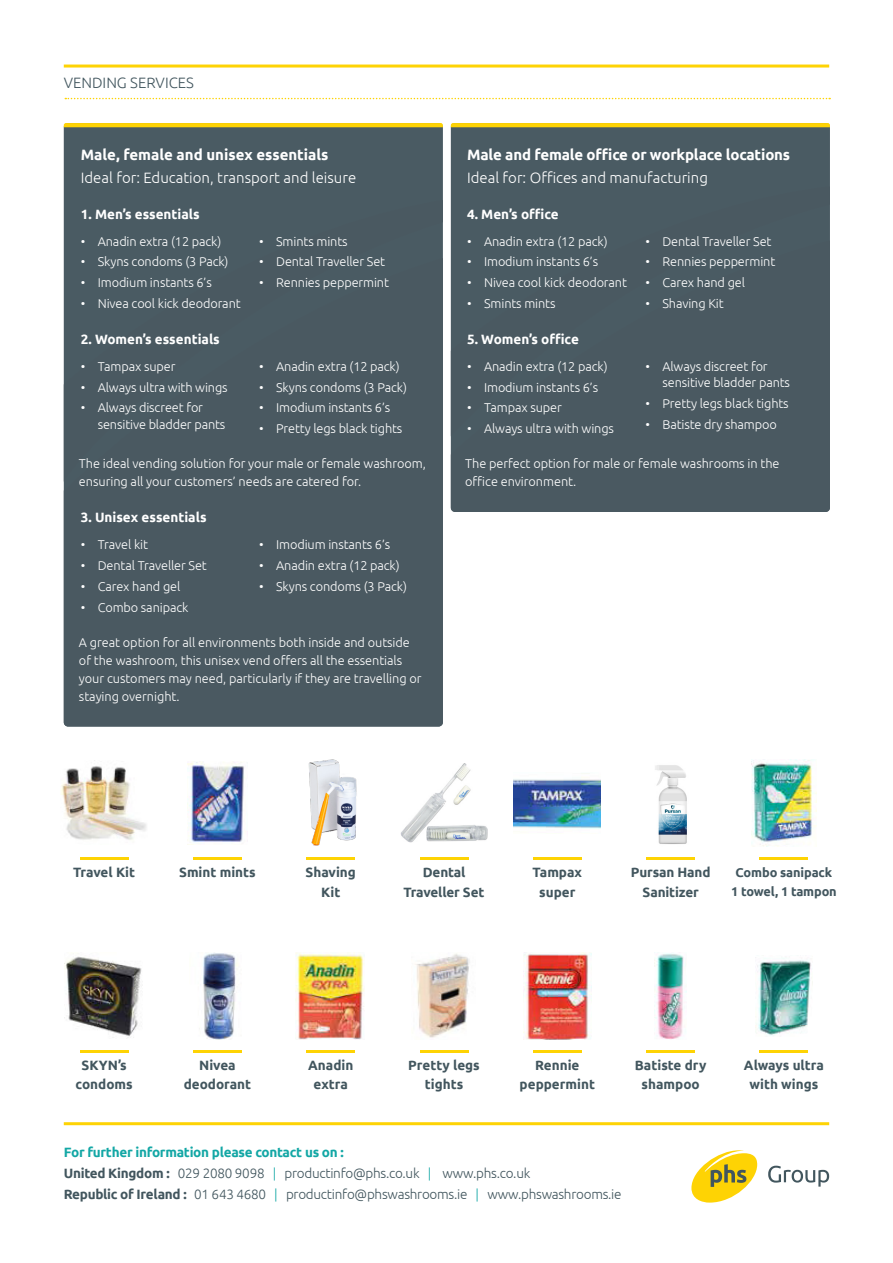
<style>
.page{position:relative;width:893px;height:1263px;background:#fff}
.page>*{position:absolute;margin:0;border:0;box-sizing:border-box;transform-origin:0 0}
.Main_Copy{font:700 15px/22.5px "Ubuntu";letter-spacing:-.01em;color:#fff}
.Main_Copy-2{font:300 15px/22.5px "Ubuntu";color:#fff}
.Category_Name{font:300 15px "Ubuntu";color:#42565e}
.Main_Copy-3{font:700 13.5px/19.5px "Ubuntu";color:#42565e;text-align:center}
.t1{font:300 13.5px/21px "Ubuntu";letter-spacing:-.02em;color:#42565e}
.Paragraph_Style_2{font:700 13.5px "Ubuntu";color:#fff}
.Main_Copy-4{font:300 12.75px/18px "Ubuntu";letter-spacing:-.01em;color:#fff}
.Main_Copy-5{font:700 12.75px/19.5px "Ubuntu";letter-spacing:-.01em;color:#42565e;text-align:center}
.s1{font-weight:700}
.s2{font-weight:300}
.s3{font-weight:700;color:#13a7a5}
.s4{color:#13a7a5}
</style>
<div class="page">
<hr style="left:64px;top:65px;width:765px;height:3px;background:#fed304">
<svg style="left:65px;top:98px;width:765px;height:1px"></svg>
<hr style="left:64px;top:1122px;width:765px;height:3px;background:#fed304">
<div style="left:64px;top:123px;width:379px;height:603px;background:#4a5b63;border-radius:4px"></div>
<div style="left:451px;top:123px;width:379px;height:389px;background:#4a5b63;border-radius:4px"></div>
<svg style="left:691px;top:1150px;width:66px;height:52px"></svg>
<svg style="left:768px;top:1166px;width:61px;height:20px"></svg>
<img style="left:61px;top:766px;width:86px;height:74px">
<img style="left:64px;top:956px;width:78px;height:82px">
<img style="left:188px;top:761px;width:56px;height:82px">
<img style="left:199px;top:952px;width:40px;height:87px">
<img style="left:308px;top:759px;width:49px;height:87px">
<img style="left:295px;top:952px;width:70px;height:87px">
<img style="left:400px;top:763px;width:88px;height:79px">
<img style="left:415px;top:953px;width:55px;height:85px">
<img style="left:514px;top:777px;width:87px;height:52px">
<img style="left:523px;top:952px;width:68px;height:87px">
<img style="left:655px;top:765px;width:32px;height:79px">
<img style="left:654px;top:952px;width:33px;height:87px">
<img style="left:751px;top:760px;width:66px;height:86px">
<img style="left:755px;top:958px;width:56px;height:78px">
<hr style="left:64px;top:123px;width:379px;height:4px;background:#fed304">
<hr style="left:451px;top:123px;width:379px;height:4px;background:#fed304">
<hr style="left:80px;top:857px;width:49px;height:2px;background:#fed304">
<hr style="left:80px;top:1050px;width:49px;height:2px;background:#fed304">
<hr style="left:193px;top:857px;width:49px;height:2px;background:#fed304">
<hr style="left:193px;top:1050px;width:49px;height:2px;background:#fed304">
<hr style="left:306px;top:857px;width:49px;height:2px;background:#fed304">
<hr style="left:306px;top:1050px;width:49px;height:2px;background:#fed304">
<hr style="left:420px;top:857px;width:48px;height:2px;background:#fed304">
<hr style="left:420px;top:1050px;width:48px;height:2px;background:#fed304">
<hr style="left:533px;top:857px;width:49px;height:2px;background:#fed304">
<hr style="left:533px;top:1050px;width:49px;height:2px;background:#fed304">
<hr style="left:646px;top:857px;width:49px;height:2px;background:#fed304">
<hr style="left:646px;top:1050px;width:49px;height:2px;background:#fed304">
<hr style="left:759px;top:857px;width:49px;height:2px;background:#fed304">
<hr style="left:759px;top:1050px;width:49px;height:2px;background:#fed304">
<p class="Category_Name" style="left:64px;top:74px;width:132px">VENDING SERVICES</p>
<p class="Main_Copy-2" style="left:81px;top:143px;width:277px"><span class="s1">Male, female and unisex essentials<br></span>Ideal for: Education, transport and leisure</p>
<p class="Main_Copy" style="left:467px;top:143px;width:325px">Male and female office or workplace locations<br><span class="s2">Ideal for: Offices and manufacturing</span></p>
<p class="Paragraph_Style_2" style="left:81px;top:206px;width:120px">1. Men’s essentials</p>
<p class="Paragraph_Style_2" style="left:467px;top:206px;width:93px">4. Men’s office</p>
<p class="Main_Copy-4" style="left:81px;top:232px;width:142px">• Anadin extra (12 pack)</p>
<p class="Main_Copy-4" style="left:81px;top:252px;width:149px">• Skyns condoms (3 Pack)</p>
<p class="Main_Copy-4" style="left:81px;top:273px;width:133px">• Imodium instants 6’s</p>
<p class="Main_Copy-4" style="left:81px;top:294px;width:161px">• Nivea cool kick deodorant</p>
<p class="Main_Copy-4" style="left:259px;top:232px;width:90px">• Smints mints</p>
<p class="Main_Copy-4" style="left:259px;top:252px;width:128px">• Dental Traveller Set</p>
<p class="Main_Copy-4" style="left:259px;top:273px;width:131px">• Rennies peppermint</p>
<p class="Main_Copy-4" style="left:467px;top:232px;width:142px">• Anadin extra (12 pack)</p>
<p class="Main_Copy-4" style="left:467px;top:252px;width:133px">• Imodium instants 6’s</p>
<p class="Main_Copy-4" style="left:467px;top:273px;width:161px">• Nivea cool kick deodorant</p>
<p class="Main_Copy-4" style="left:467px;top:294px;width:90px">• Smints mints</p>
<p class="Paragraph_Style_2" style="left:81px;top:331px;width:141px">2. Women’s essentials</p>
<p class="Paragraph_Style_2" style="left:467px;top:331px;width:113px">5. Women’s office</p>
<p class="Main_Copy-4" style="left:81px;top:357px;width:96px">• Tampax super</p>
<p class="Main_Copy-4" style="left:81px;top:378px;width:148px">• Always ultra with wings</p>
<p class="Main_Copy-4" style="left:98px;top:399px;width:129px;line-height:16.5px;text-indent:-17px">• Always discreet for sensitive bladder pants</p>
<p class="Main_Copy-4" style="left:259px;top:357px;width:142px">• Anadin extra (12 pack)</p>
<p class="Main_Copy-4" style="left:259px;top:378px;width:149px">• Skyns condoms (3 Pack)</p>
<p class="Main_Copy-4" style="left:259px;top:398px;width:133px">• Imodium instants 6’s</p>
<p class="Main_Copy-4" style="left:259px;top:419px;width:145px">• Pretty legs black tights</p>
<p class="Main_Copy-4" style="left:467px;top:357px;width:142px">• Anadin extra (12 pack)</p>
<p class="Main_Copy-4" style="left:467px;top:378px;width:133px">• Imodium instants 6’s</p>
<p class="Main_Copy-4" style="left:467px;top:398px;width:96px">• Tampax super</p>
<p class="Main_Copy-4" style="left:467px;top:419px;width:148px">• Always ultra with wings</p>
<p class="Main_Copy-4" style="left:645px;top:232px;width:128px">• Dental Traveller Set</p>
<p class="Main_Copy-4" style="left:645px;top:252px;width:131px">• Rennies peppermint</p>
<p class="Main_Copy-4" style="left:645px;top:273px;width:101px">• Carex hand gel</p>
<p class="Main_Copy-4" style="left:645px;top:294px;width:80px">• Shaving Kit</p>
<p class="Main_Copy-4" style="left:662px;top:358px;width:129px;line-height:16.5px;text-indent:-17px">• Always discreet for sensitive bladder pants</p>
<p class="Main_Copy-4" style="left:645px;top:394px;width:145px">• Pretty legs black tights</p>
<p class="Main_Copy-4" style="left:645px;top:415px;width:133px">• Batiste dry shampoo</p>
<p class="Main_Copy-4" style="left:79px;top:455px;width:348px">The ideal vending solution for your male or female washroom, ensuring all your customers’ needs are catered for.</p>
<p class="Main_Copy-4" style="left:465px;top:455px;width:316px">The perfect option for male or female washrooms in the office environment.</p>
<p class="Paragraph_Style_2" style="left:81px;top:509px;width:127px">3. Unisex essentials</p>
<p class="Main_Copy-4" style="left:81px;top:535px;width:69px">• Travel kit</p>
<p class="Main_Copy-4" style="left:81px;top:556px;width:128px">• Dental Traveller Set</p>
<p class="Main_Copy-4" style="left:81px;top:577px;width:101px">• Carex hand gel</p>
<p class="Main_Copy-4" style="left:81px;top:598px;width:109px">• Combo sanipack</p>
<p class="Main_Copy-4" style="left:259px;top:535px;width:133px">• Imodium instants 6’s</p>
<p class="Main_Copy-4" style="left:259px;top:556px;width:142px">• Anadin extra (12 pack)</p>
<p class="Main_Copy-4" style="left:259px;top:577px;width:149px">• Skyns condoms (3 Pack)</p>
<p class="Main_Copy-4" style="left:79px;top:633px;width:344px">A great option for all environments both inside and outside of the washroom, this unisex vend offers all the essentials your customers may need, particularly if they are travelling or staying overnight.</p>
<p class="Main_Copy-3" style="left:73px;top:862px;width:63px">Travel Kit</p>
<p class="Main_Copy-3" style="left:179px;top:862px;width:78px">Smint mints</p>
<p class="Main_Copy-3" style="left:306px;top:862px;width:52px">Shaving<br>Kit</p>
<p class="Main_Copy-3" style="left:404px;top:862px;width:82px">Dental<br>Traveller Set</p>
<p class="Main_Copy-3" style="left:533px;top:862px;width:51px">Tampax super</p>
<p class="Main_Copy-3" style="left:631px;top:862px;width:81px">Pursan Hand<br>Sanitizer</p>
<p class="Main_Copy-5" style="left:731px;top:862px;width:107px">Combo sanipack<br>1 towel, 1 tampon</p>
<p class="Main_Copy-3" style="left:76px;top:1055px;width:59px">SKYN’s condoms</p>
<p class="Main_Copy-3" style="left:184px;top:1055px;width:69px">Nivea deodorant</p>
<p class="Main_Copy-3" style="left:308px;top:1055px;width:47px">Anadin extra</p>
<p class="Main_Copy-3" style="left:408px;top:1055px;width:73px">Pretty legs tights</p>
<p class="Main_Copy-3" style="left:520px;top:1055px;width:77px">Rennie peppermint</p>
<p class="Main_Copy-3" style="left:635px;top:1055px;width:73px">Batiste dry shampoo</p>
<p class="Main_Copy-3" style="left:744px;top:1055px;width:82px">Always ultra with wings</p>
<p class="t1" style="left:64px;top:1141px;width:559px"><span class="s3">For further information please contact us on :<br></span><span class="s1">United Kingdom :</span> 029 2080 9098 <span class="s4">|</span> productinfo@phs.co.uk <span class="s4">|</span> www.phs.co.uk<br><span class="s1">Republic of Ireland :</span> 01 643 4680 <span class="s4">|</span> productinfo@phswashrooms.ie <span class="s4">|</span> www.phswashrooms.ie</p>
</div>
